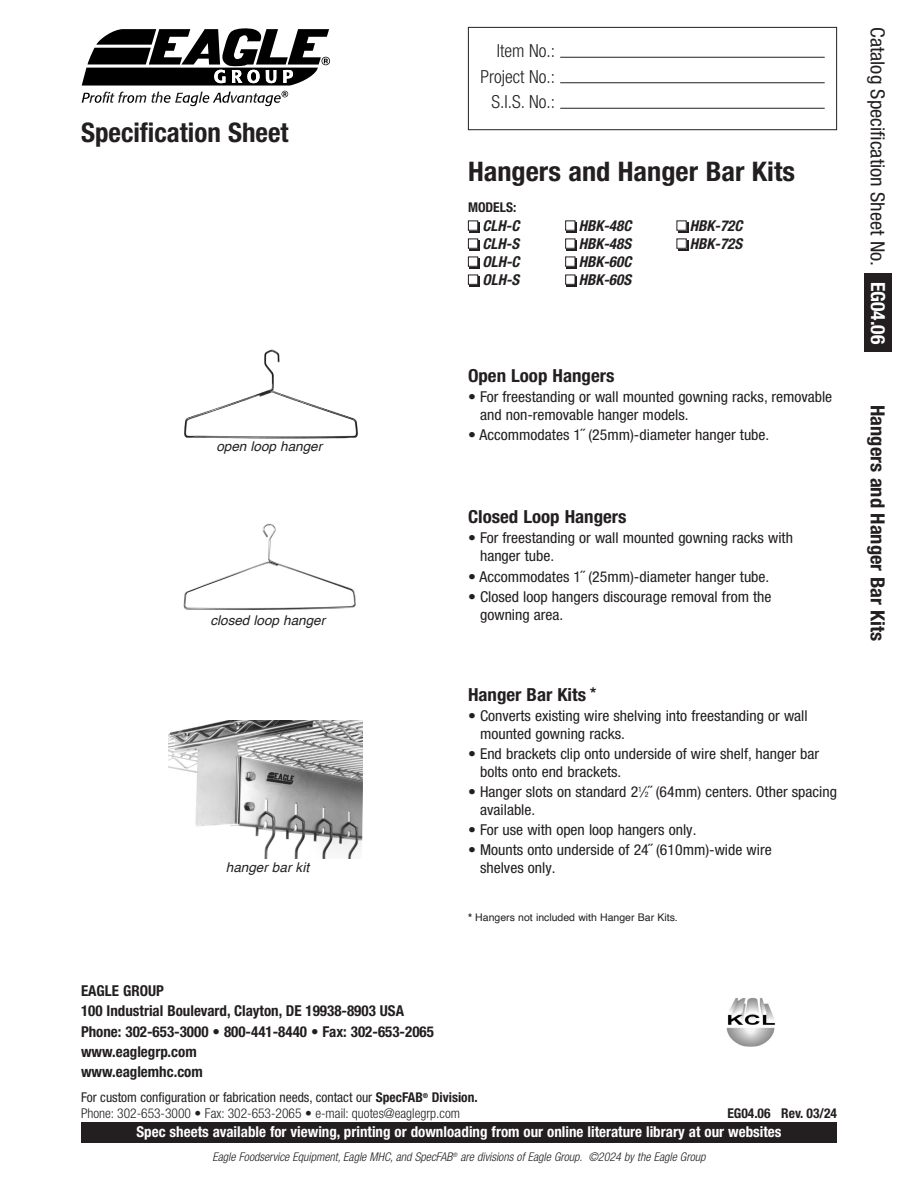
<style>
.page{position:relative;width:918px;height:1188px;background:#fff}
.page>*{position:absolute;margin:0;border:0;box-sizing:border-box;transform-origin:0 0}
.t1{font:700 condensed 27px "Helvetica Neue LT Pro";color:#231f20;scale:1.05 1}
.t2{font:700 condensed 27px "Helvetica Neue LT Pro";color:#231f20}
.t3{font:condensed 19.5px "Helvetica Neue LT Pro";color:#231f20;scale:1.05 1}
.t4{font:700 condensed 19.5px "Helvetica Neue LT Pro";color:#231f20;scale:1.05 1}
.t5{font:700 condensed 19.5px "Helvetica Neue LT Pro";color:#fff}
.product_hed__spec{font:700 condensed 18px "Helvetica Neue LT Pro";color:#231f20;scale:1.05 1}
.t6{font:300 condensed 18px "Helvetica Neue LT Pro";color:#231f20}
.body_copy{font:condensed 15px/18px "Helvetica Neue LT Pro";color:#231f20;scale:1.05 1}
.t7{font:700 condensed 15px "Helvetica Neue LT Pro";color:#231f20}
.t8{font:700 condensed 15px "Helvetica Neue LT Pro";color:#fff}
.chart-body{font:italic 700 condensed 15px "Helvetica Neue LT Pro";color:#231f20}
.t9{font:condensed 13.5px "Helvetica Neue LT Pro";color:#231f20}
.t10{font:300 condensed 13.5px "Helvetica Neue LT Pro";color:#231f20}
.t11{font:italic 13.5px "Helvetica";color:#231f20}
.body_copy-2{font:700 condensed 13.5px "Helvetica Neue LT Pro";color:#231f20}
.t12{font:italic 300 condensed 12px "Helvetica Neue LT Pro";color:#231f20}
.t13{font:10.5px "Helvetica";color:#231f20}
.s1{font-size:7.5px}
.s2{font-weight:700}
</style>
<div class="page">
<img style="left:726px;top:997px;width:50px;height:50px">
<div style="left:864px;top:274px;width:28px;height:78px;background:#231f20"></div>
<div style="left:468px;top:27px;width:369px;height:103px;border:1px solid #231f20"></div>
<hr style="left:560px;top:57px;width:265px;height:1px;background:#231f20">
<hr style="left:560px;top:82px;width:265px;height:1px;background:#231f20">
<hr style="left:560px;top:108px;width:265px;height:1px;background:#231f20">
<div style="left:470px;top:258px;width:10px;height:10px;background:#231f20"></div>
<div style="left:468px;top:257px;width:10px;height:9px;background:#fff"></div>
<div style="left:468px;top:257px;width:10px;height:10px;border:1px solid #231f20"></div>
<div style="left:470px;top:240px;width:10px;height:10px;background:#231f20"></div>
<div style="left:468px;top:239px;width:10px;height:9px;background:#fff"></div>
<div style="left:468px;top:239px;width:10px;height:10px;border:1px solid #231f20"></div>
<div style="left:470px;top:222px;width:10px;height:10px;background:#231f20"></div>
<div style="left:468px;top:221px;width:10px;height:9px;background:#fff"></div>
<div style="left:468px;top:220px;width:10px;height:11px;border:1px solid #231f20"></div>
<div style="left:470px;top:276px;width:10px;height:10px;background:#231f20"></div>
<div style="left:468px;top:275px;width:10px;height:9px;background:#fff"></div>
<div style="left:468px;top:275px;width:10px;height:10px;border:1px solid #231f20"></div>
<div style="left:567px;top:258px;width:10px;height:10px;background:#231f20"></div>
<div style="left:566px;top:257px;width:9px;height:9px;background:#fff"></div>
<div style="left:565px;top:257px;width:10px;height:10px;border:1px solid #231f20"></div>
<div style="left:567px;top:240px;width:10px;height:10px;background:#231f20"></div>
<div style="left:566px;top:239px;width:9px;height:9px;background:#fff"></div>
<div style="left:565px;top:239px;width:10px;height:10px;border:1px solid #231f20"></div>
<div style="left:567px;top:222px;width:10px;height:10px;background:#231f20"></div>
<div style="left:566px;top:221px;width:9px;height:9px;background:#fff"></div>
<div style="left:565px;top:220px;width:10px;height:11px;border:1px solid #231f20"></div>
<div style="left:567px;top:276px;width:10px;height:10px;background:#231f20"></div>
<div style="left:566px;top:275px;width:9px;height:9px;background:#fff"></div>
<div style="left:565px;top:275px;width:10px;height:10px;border:1px solid #231f20"></div>
<div style="left:678px;top:240px;width:10px;height:10px;background:#231f20"></div>
<div style="left:677px;top:239px;width:9px;height:9px;background:#fff"></div>
<div style="left:677px;top:239px;width:10px;height:10px;border:1px solid #231f20"></div>
<div style="left:678px;top:222px;width:10px;height:10px;background:#231f20"></div>
<div style="left:677px;top:221px;width:9px;height:9px;background:#fff"></div>
<div style="left:677px;top:220px;width:10px;height:11px;border:1px solid #231f20"></div>
<img style="left:169px;top:721px;width:193px;height:137px">
<img style="left:183px;top:523px;width:173px;height:87px">
<img style="left:184px;top:349px;width:174px;height:90px">
<svg style="left:82px;top:28px;width:248px;height:78px"></svg>
<div style="left:81px;top:1122px;width:756px;height:21px;background:#231f20"></div>
<p class="t2" style="left:81px;top:116px;width:209px">Specification Sheet</p>
<p class="t11" style="left:216px;top:436px;width:107px">open loop hanger</p>
<p class="t11" style="left:210px;top:609px;width:116px">closed loop hanger</p>
<p class="t11" style="left:226px;top:857px;width:85px">hanger bar kit</p>
<p class="t7" style="left:81px;top:982px;width:84px">EAGLE GROUP</p>
<p class="t7" style="left:81px;top:1002px;width:325px">100 Industrial Boulevard, Clayton, DE 19938-8903 USA</p>
<p class="t7" style="left:81px;top:1022px;width:354px">Phone: 302-653-3000 • 800-441-8440 • Fax: 302-653-2065</p>
<p class="t7" style="left:81px;top:1042px;width:117px">www.eaglegrp.com</p>
<p class="t7" style="left:81px;top:1063px;width:123px">www.eaglemhc.com</p>
<p class="t6" style="left:497px;top:41px;width:60px">Item No.:</p>
<p class="t6" style="left:480px;top:66px;width:76px">Project No.:</p>
<p class="t6" style="left:492px;top:92px;width:65px">S.I.S. No.:</p>
<p class="t1" style="left:468px;top:156px;width:313px">Hangers and Hanger Bar Kits</p>
<p class="body_copy-2" style="left:468px;top:199px;width:50px">MODELS:</p>
<p class="chart-body" style="left:482px;top:217px;width:38px">CLH-C</p>
<p class="chart-body" style="left:482px;top:235px;width:38px">CLH-S</p>
<p class="chart-body" style="left:482px;top:253px;width:39px">OLH-C</p>
<p class="chart-body" style="left:482px;top:271px;width:38px">OLH-S</p>
<p class="chart-body" style="left:579px;top:217px;width:54px">HBK-48C</p>
<p class="chart-body" style="left:579px;top:235px;width:54px">HBK-48S</p>
<p class="chart-body" style="left:579px;top:253px;width:54px">HBK-60C</p>
<p class="chart-body" style="left:579px;top:271px;width:54px">HBK-60S</p>
<p class="chart-body" style="left:690px;top:217px;width:54px">HBK-72C</p>
<p class="chart-body" style="left:690px;top:235px;width:54px">HBK-72S</p>
<p class="product_hed__spec" style="left:468px;top:364px;width:141px">Open Loop Hangers</p>
<p class="body_copy" style="left:480px;top:387px;width:337px;text-indent:-12px">• For freestanding or wall mounted gowning racks, removable and non-removable hanger models.</p>
<p class="body_copy" style="left:468px;top:425px;width:289px">• Accommodates 1˝ (25mm)-diameter hanger tube.</p>
<p class="product_hed__spec" style="left:468px;top:506px;width:153px">Closed Loop Hangers</p>
<p class="body_copy" style="left:480px;top:529px;width:300px;text-indent:-12px">• For freestanding or wall mounted gowning racks with hanger tube.</p>
<p class="body_copy" style="left:468px;top:567px;width:289px">• Accommodates 1˝ (25mm)-diameter hanger tube.</p>
<p class="body_copy" style="left:480px;top:587px;width:279px;text-indent:-12px">• Closed loop hangers discourage removal from the gowning area.</p>
<p class="product_hed__spec" style="left:468px;top:683px;width:124px">Hanger Bar Kits <sup>*</sup></p>
<p class="body_copy" style="left:480px;top:706px;width:314px;text-indent:-12px">• Converts existing wire shelving into freestanding or wall mounted gowning racks.</p>
<p class="body_copy" style="left:480px;top:744px;width:324px;text-indent:-12px">• End brackets clip onto underside of wire shelf, hanger bar bolts onto end brackets.</p>
<p class="body_copy" style="left:480px;top:783px;width:341px;text-indent:-12px">• Hanger slots on standard 2<sup>1</sup>⁄<span class="s1">2</span>˝ (64mm) centers. Other spacing available.</p>
<p class="body_copy" style="left:468px;top:821px;width:219px">• For use with open loop hangers only.</p>
<p class="body_copy" style="left:480px;top:841px;width:279px;text-indent:-12px">• Mounts onto underside of 24˝ (610mm)-wide wire shelves only.</p>
<p class="t13" style="left:468px;top:910px;width:211px"><span class="s2">*</span> Hangers not included with Hanger Bar Kits.</p>
<p class="t9" style="left:81px;top:1089px;width:398px">For custom configuration or fabrication needs, contact our <span class="s2">SpecFAB</span><sup>®</sup> <span class="s2">Division.</span></p>
<p class="t10" style="left:81px;top:1106px;width:381px">Phone: 302-653-3000 • Fax: 302-653-2065 • e-mail: quotes@eaglegrp.com</p>
<p class="t12" style="left:212px;top:1150px;width:495px">Eagle Foodservice Equipment, Eagle MHC, and SpecFAB<sup>®</sup> are divisions of Eagle Group. ©2024 by the Eagle Group</p>
<p class="body_copy-2" style="left:727px;top:1106px;width:111px">EG04.06 Rev. 03/24</p>
<p class="t8" style="left:137px;top:1123px;width:647px">Spec sheets available for viewing, printing or downloading from our online literature library at our websites</p>
<p class="t3" style="left:889px;top:27px;width:229px;rotate:90deg">Catalog Specification Sheet No.</p>
<p class="t5" style="left:890px;top:282px;width:64px;rotate:90deg">EG04.06</p>
<p class="t4" style="left:889px;top:405px;width:226px;rotate:90deg">Hangers and Hanger Bar Kits</p>
</div>
